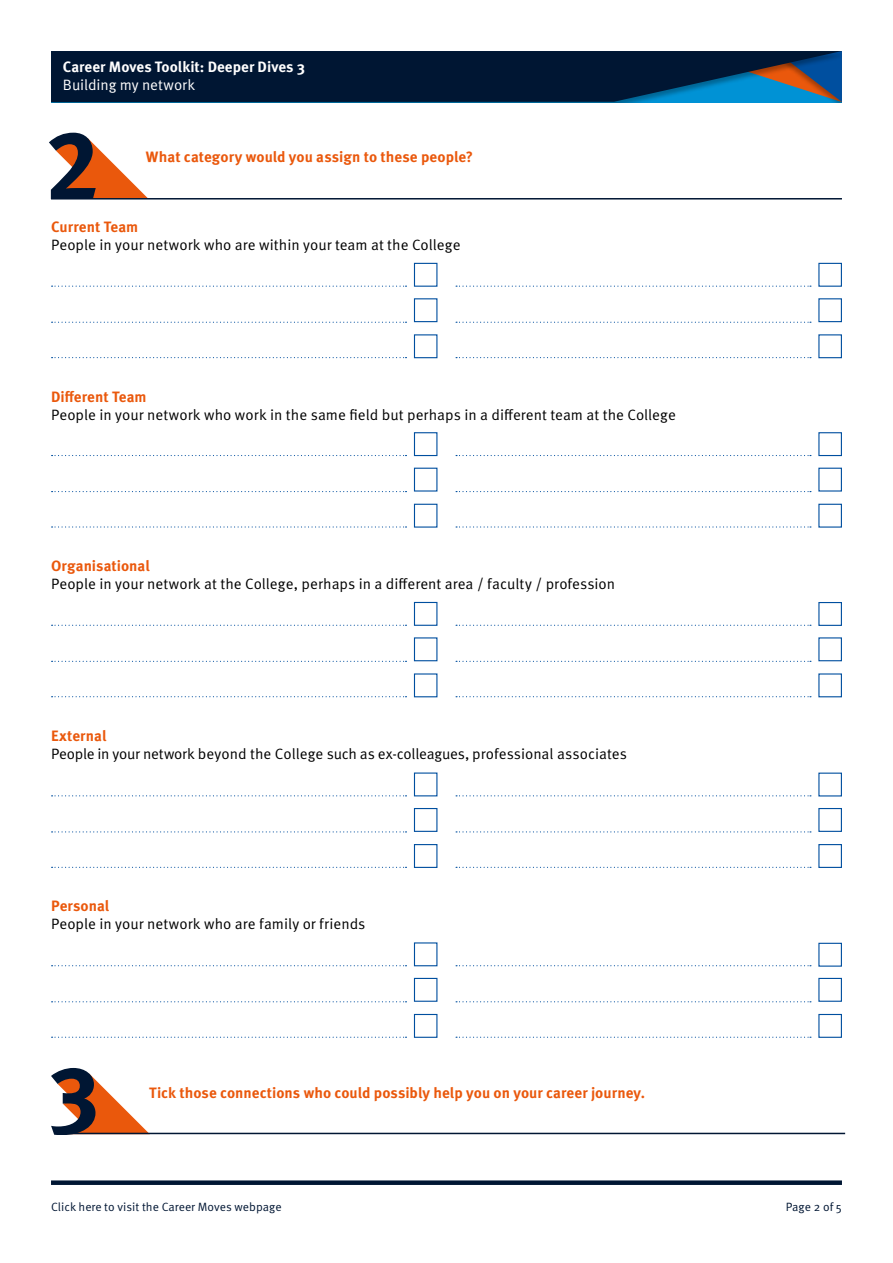
<style>
.page{position:relative;width:893px;height:1263px;background:#fff}
.page>*{position:absolute;margin:0;border:0;box-sizing:border-box;transform-origin:0 0}
.t1{font:15px "Meta OT Norm";color:#000}
.t2{font:700 15px "Meta OT";color:#ea580c}
.t3{font:700 15px "Meta OT";color:#fff}
.t4{font:15px "Meta OT Norm";letter-spacing:-.005em;color:#fff}
.t5{font:12px "Meta OT Norm";color:#001633}
</style>
<div class="page">
<div style="left:51px;top:1180px;width:791px;height:5px;background:#001633"></div>
<svg style="left:51px;top:51px;width:791px;height:51px;background:#052342"></svg>
<svg style="left:49px;top:133px;width:99px;height:65px"></svg>
<svg style="left:51px;top:1068px;width:99px;height:66px"></svg>
<hr style="left:54px;top:1133px;width:791px;height:1px;background:#001633">
<hr style="left:51px;top:198px;width:791px;height:2px;background:#001633">
<svg style="left:52px;top:286px;width:355px;height:1px"></svg>
<svg style="left:456px;top:286px;width:355px;height:1px"></svg>
<div style="left:414px;top:263px;width:23px;height:24px;border:1px solid #004f9f"></div>
<div style="left:818px;top:263px;width:24px;height:24px;border:1px solid #004f9f"></div>
<svg style="left:52px;top:322px;width:355px;height:1px"></svg>
<svg style="left:456px;top:322px;width:355px;height:1px"></svg>
<div style="left:414px;top:298px;width:23px;height:24px;border:1px solid #004f9f"></div>
<div style="left:818px;top:298px;width:24px;height:24px;border:1px solid #004f9f"></div>
<svg style="left:52px;top:357px;width:355px;height:1px"></svg>
<svg style="left:456px;top:357px;width:355px;height:1px"></svg>
<div style="left:414px;top:334px;width:23px;height:24px;border:1px solid #004f9f"></div>
<div style="left:818px;top:334px;width:24px;height:24px;border:1px solid #004f9f"></div>
<svg style="left:52px;top:455px;width:355px;height:1px"></svg>
<svg style="left:456px;top:455px;width:355px;height:1px"></svg>
<div style="left:414px;top:432px;width:23px;height:24px;border:1px solid #004f9f"></div>
<div style="left:818px;top:432px;width:24px;height:24px;border:1px solid #004f9f"></div>
<svg style="left:52px;top:491px;width:355px;height:1px"></svg>
<svg style="left:456px;top:491px;width:355px;height:1px"></svg>
<div style="left:414px;top:468px;width:23px;height:24px;border:1px solid #004f9f"></div>
<div style="left:818px;top:468px;width:24px;height:24px;border:1px solid #004f9f"></div>
<svg style="left:52px;top:526px;width:355px;height:1px"></svg>
<svg style="left:456px;top:526px;width:355px;height:1px"></svg>
<div style="left:414px;top:504px;width:23px;height:24px;border:1px solid #004f9f"></div>
<div style="left:818px;top:504px;width:24px;height:24px;border:1px solid #004f9f"></div>
<div style="left:818px;top:602px;width:24px;height:24px;border:1px solid #004f9f"></div>
<svg style="left:52px;top:625px;width:355px;height:1px"></svg>
<svg style="left:456px;top:625px;width:355px;height:1px"></svg>
<div style="left:414px;top:602px;width:23px;height:24px;border:1px solid #004f9f"></div>
<svg style="left:52px;top:661px;width:355px;height:1px"></svg>
<svg style="left:456px;top:661px;width:355px;height:1px"></svg>
<div style="left:414px;top:637px;width:23px;height:24px;border:1px solid #004f9f"></div>
<div style="left:818px;top:637px;width:24px;height:24px;border:1px solid #004f9f"></div>
<svg style="left:52px;top:696px;width:355px;height:1px"></svg>
<svg style="left:456px;top:696px;width:355px;height:1px"></svg>
<div style="left:414px;top:673px;width:23px;height:24px;border:1px solid #004f9f"></div>
<svg style="left:52px;top:795px;width:355px;height:1px"></svg>
<svg style="left:456px;top:795px;width:355px;height:1px"></svg>
<svg style="left:52px;top:831px;width:355px;height:1px"></svg>
<svg style="left:456px;top:831px;width:355px;height:1px"></svg>
<div style="left:414px;top:808px;width:23px;height:24px;border:1px solid #004f9f"></div>
<div style="left:818px;top:808px;width:24px;height:24px;border:1px solid #004f9f"></div>
<svg style="left:52px;top:867px;width:355px;height:1px"></svg>
<svg style="left:456px;top:867px;width:355px;height:1px"></svg>
<div style="left:414px;top:844px;width:23px;height:24px;border:1px solid #004f9f"></div>
<div style="left:818px;top:844px;width:24px;height:24px;border:1px solid #004f9f"></div>
<div style="left:818px;top:943px;width:24px;height:24px;border:1px solid #004f9f"></div>
<svg style="left:52px;top:965px;width:355px;height:1px"></svg>
<svg style="left:456px;top:965px;width:355px;height:1px"></svg>
<div style="left:414px;top:942px;width:23px;height:24px;border:1px solid #004f9f"></div>
<svg style="left:52px;top:1001px;width:355px;height:1px"></svg>
<svg style="left:456px;top:1001px;width:355px;height:1px"></svg>
<div style="left:414px;top:978px;width:23px;height:24px;border:1px solid #004f9f"></div>
<div style="left:818px;top:978px;width:24px;height:24px;border:1px solid #004f9f"></div>
<svg style="left:52px;top:1037px;width:355px;height:1px"></svg>
<svg style="left:456px;top:1037px;width:355px;height:1px"></svg>
<div style="left:414px;top:1014px;width:23px;height:24px;border:1px solid #004f9f"></div>
<div style="left:818px;top:1014px;width:24px;height:24px;border:1px solid #004f9f"></div>
<p class="t3" style="left:63px;top:57px;width:244px">Career Moves Toolkit: Deeper Dives 3</p>
<p class="t4" style="left:63px;top:76px;width:134px">Building my network</p>
<p class="t2" style="left:146px;top:147px;width:329px">What category would you assign to these people?</p>
<p class="t2" style="left:51px;top:217px;width:89px">Current Team</p>
<p class="t1" style="left:51px;top:235px;width:411px">People in your network who are within your team at the College</p>
<p class="t2" style="left:51px;top:387px;width:97px">Different Team</p>
<p class="t1" style="left:51px;top:405px;width:626px">People in your network who work in the same field but perhaps in a different team at the College</p>
<p class="t2" style="left:51px;top:556px;width:100px">Organisational</p>
<p class="t1" style="left:51px;top:575px;width:566px">People in your network at the College, perhaps in a different area / faculty / profession</p>
<p class="t2" style="left:51px;top:726px;width:57px">External</p>
<p class="t1" style="left:51px;top:745px;width:577px">People in your network beyond the College such as ex-colleagues, professional associates</p>
<p class="t2" style="left:51px;top:897px;width:60px">Personal</p>
<p class="t1" style="left:51px;top:915px;width:316px">People in your network who are family or friends</p>
<p class="t2" style="left:149px;top:1083px;width:497px">Tick those connections who could possibly help you on your career journey.</p>
<p class="t5" style="left:51px;top:1199px;width:232px">Click here to visit the Career Moves webpage</p>
<p class="t5" style="left:786px;top:1199px;width:58px">Page 2 of 5</p>
</div>
